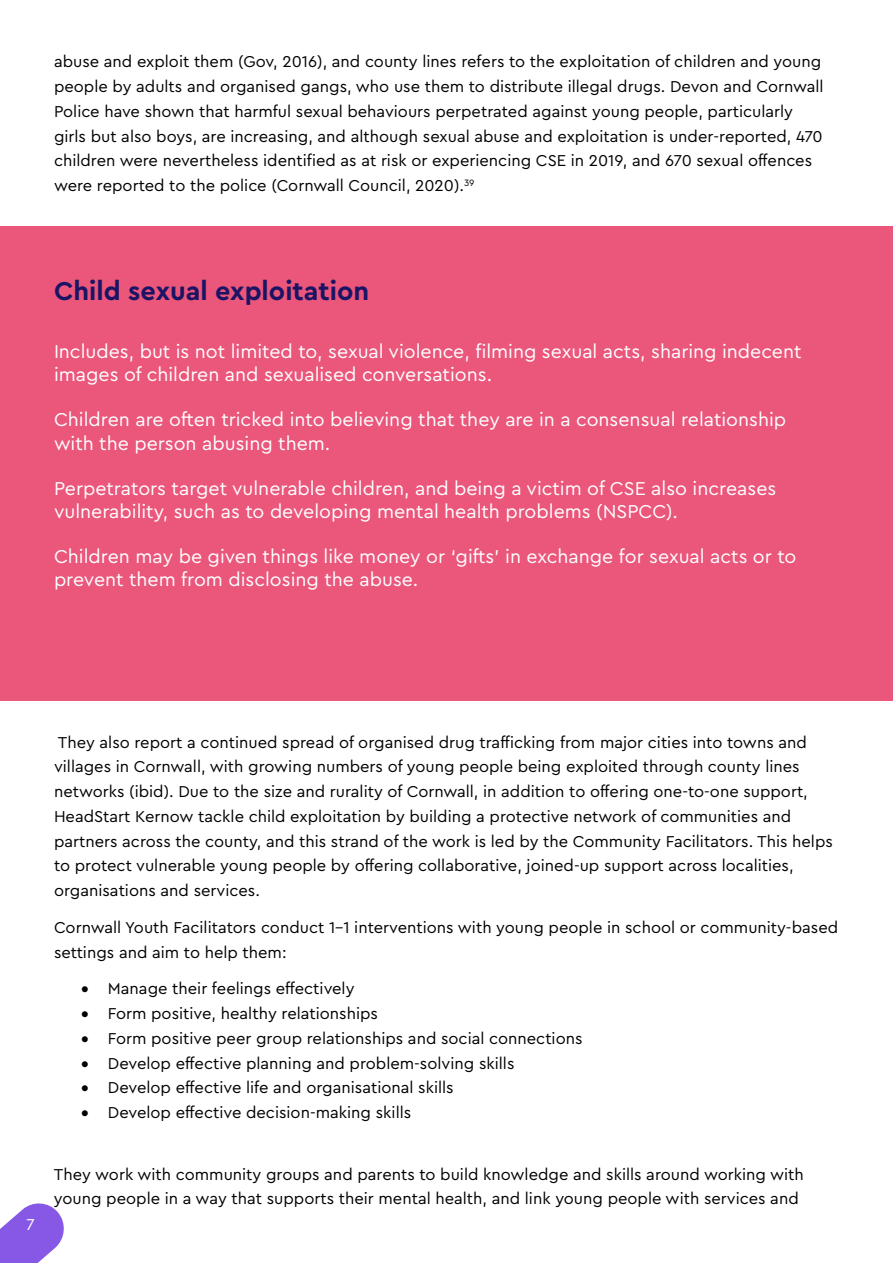
<style>
.page{position:relative;width:893px;height:1263px;background:#fff}
.page>*{position:absolute;margin:0;border:0;box-sizing:border-box;transform-origin:0 0}
.t1{font:700 27px "Cera Pro";color:#1b1464}
.t2{font:19.5px/23.4px "Cera Pro";color:#fff}
.t3{font:16.5px/24.8px "Cera Pro";color:#000}
.t4{font:16.5px "Cera Pro";color:#fff}
</style>
<div class="page">
<svg style="left:0;top:1203px;width:64px;height:60px"></svg>
<div style="left:0;top:226px;width:893px;height:475px;background:#eb567b"></div>
<p class="t3" style="left:54px;top:49px;width:771px">abuse and exploit them (Gov, 2016), and county lines refers to the exploitation of children and young people by adults and organised gangs, who use them to distribute illegal drugs. Devon and Cornwall Police have shown that harmful sexual behaviours perpetrated against young people, particularly girls but also boys, are increasing, and although sexual abuse and exploitation is under-reported, 470 children were nevertheless identified as at risk or experiencing CSE in 2019, and 670 sexual offences were reported to the police (Cornwall Council, 2020).<sup>39</sup></p>
<h1 class="t1" style="left:54px;top:273px;width:317px">Child sexual exploitation</h1>
<p class="t2" style="left:54px;top:339px;width:749px">Includes, but is not limited to, sexual violence, filming sexual acts, sharing indecent images of children and sexualised conversations.</p>
<p class="t2" style="left:54px;top:407px;width:734px">Children are often tricked into believing that they are in a consensual relationship with the person abusing them.</p>
<p class="t2" style="left:54px;top:475px;width:724px">Perpetrators target vulnerable children, and being a victim of CSE also increases vulnerability, such as to developing mental health problems (NSPCC).</p>
<p class="t2" style="left:54px;top:544px;width:744px">Children may be given things like money or ‘gifts’ in exchange for sexual acts or to prevent them from disclosing the abuse.</p>
<p class="t4" style="left:26px;top:1213px;width:10px">7</p>
<p class="t3" style="left:54px;top:729px;width:780px">They also report a continued spread of organised drug trafficking from major cities into towns and villages in Cornwall, with growing numbers of young people being exploited through county lines networks (ibid). Due to the size and rurality of Cornwall, in addition to offering one-to-one support, HeadStart Kernow tackle child exploitation by building a protective network of communities and partners across the county, and this strand of the work is led by the Community Facilitators. This helps to protect vulnerable young people by offering collaborative, joined-up support across localities, organisations and services.</p>
<p class="t3" style="left:54px;top:914px;width:786px">Cornwall Youth Facilitators conduct 1-1 interventions with young people in school or community-based settings and aim to help them:</p>
<p class="t3" style="left:81px;top:976px;width:275px">• Manage their feelings effectively</p>
<p class="t3" style="left:81px;top:1000px;width:299px">• Form positive, healthy relationships</p>
<p class="t3" style="left:81px;top:1025px;width:503px">• Form positive peer group relationships and social connections</p>
<p class="t3" style="left:81px;top:1050px;width:435px">• Develop effective planning and problem-solving skills</p>
<p class="t3" style="left:81px;top:1075px;width:374px">• Develop effective life and organisational skills</p>
<p class="t3" style="left:81px;top:1099px;width:332px">• Develop effective decision-making skills</p>
<p class="t3" style="left:54px;top:1161px;width:751px">They work with community groups and parents to build knowledge and skills around working with young people in a way that supports their mental health, and link young people with services and</p>
</div>
